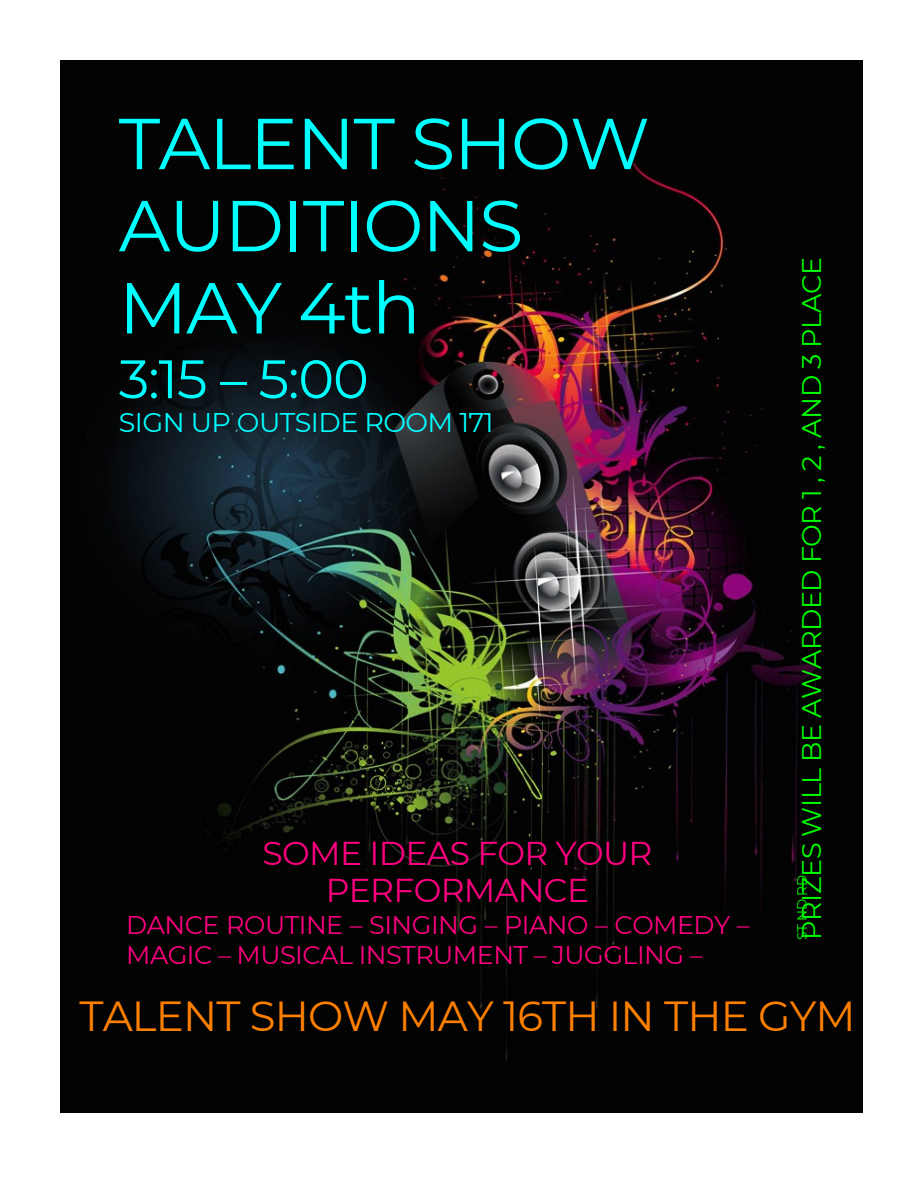
<style>
.page{position:relative;width:918px;height:1188px;background:#fff}
.page>*{position:absolute;margin:0;border:0;box-sizing:border-box;transform-origin:0 0}
.t1{font:72px/82.2px "Montserrat";letter-spacing:-.02em;color:#0ff}
.t2{font:54px "Montserrat";color:#0ff}
.t3{font:42px "Montserrat";letter-spacing:-.02em;color:#ff8000}
.t4{font:33px/37.2px "Montserrat";letter-spacing:-.02em;color:#ff0080;text-align:center}
.t5{font:27px "Montserrat";letter-spacing:-.015em;color:#0f0}
.t6{font:27px "Montserrat";letter-spacing:-.02em;color:#0ff}
.t7{font:25.5px/29.2px "Montserrat";letter-spacing:-.02em;color:#ff0080}
.t8{font:13.5px "Montserrat";color:#0f0}
</style>
<div class="page">
<img style="left:61px;top:61px;width:802px;height:1052px">
<h1 class="t1" style="left:119px;top:102px;width:533px">TALENT SHOW<br>AUDITIONS<br>MAY 4th</h1>
<h2 class="t2" style="left:119px;top:346px;width:251px">3:15 – 5:00</h2>
<p class="t6" style="left:119px;top:406px;width:376px">SIGN UP OUTSIDE ROOM 171</p>
<p class="t5" style="left:795px;top:940px;width:684px;rotate:-90deg">PRIZES WILL BE AWARDED FOR 1 , 2 , AND 3 PLACE</p>
<p class="t4" style="left:263px;top:835px;width:391px">SOME IDEAS FOR YOUR<br>PERFORMANCE</p>
<p class="t7" style="left:126px;top:911px;width:625px">DANCE ROUTINE – SINGING – PIANO – COMEDY –<br>MAGIC – MUSICAL INSTRUMENT – JUGGLING –</p>
<h3 class="t3" style="left:79px;top:990px;width:778px">TALENT SHOW MAY 16TH IN THE GYM</h3>
<p class="t8" style="left:794px;top:940px;width:66px;rotate:-90deg">ST ND RD</p>
</div>
